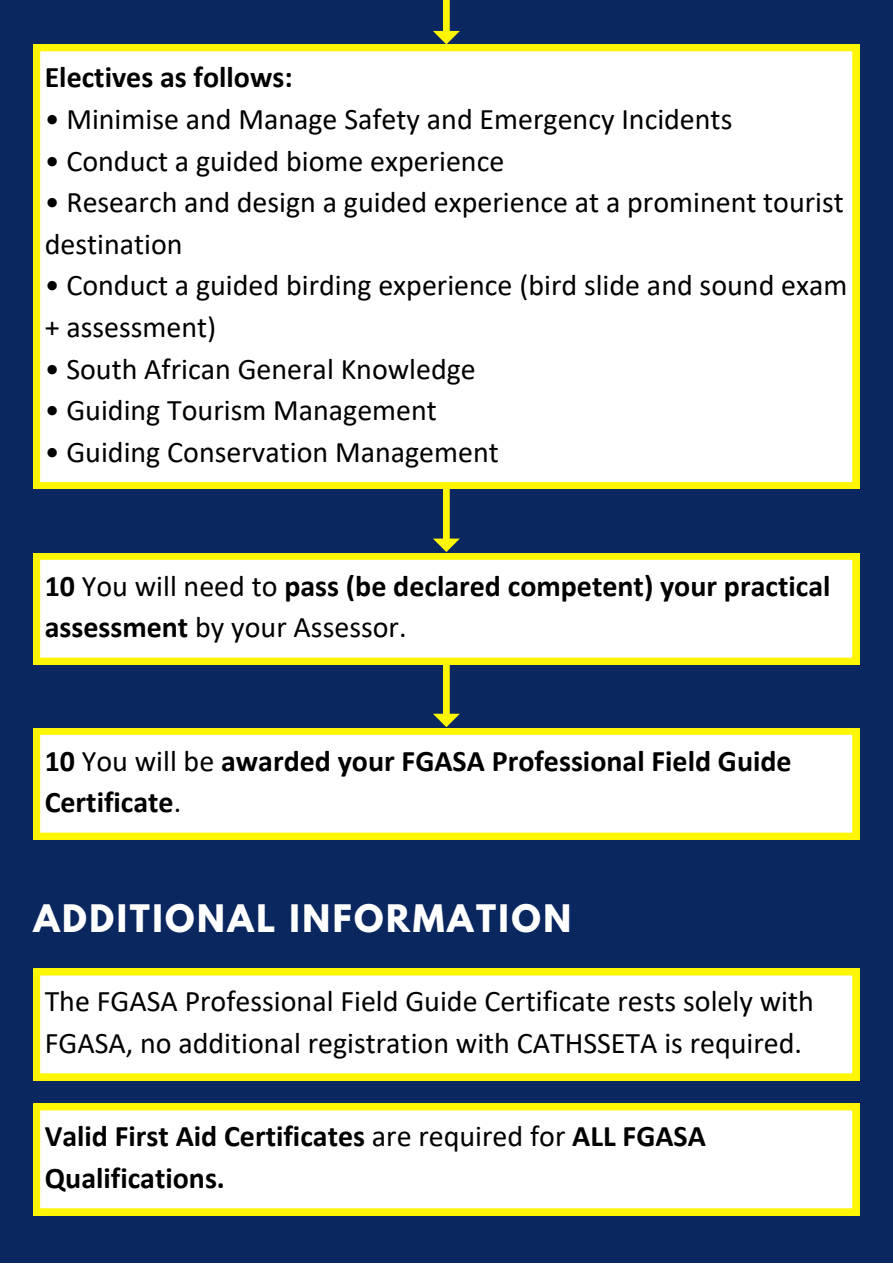
<style>
.page{position:relative;width:893px;height:1264px;background:#fff}
.page>*{position:absolute;margin:0;border:0;box-sizing:border-box;transform-origin:0 0}
.t1{font:700 33.6px "League Spartan";letter-spacing:.075em;color:#fff}
.t2{font:30px/41.5px "Calibri";color:#000}
.t3{font:700 30px/41.5px "Calibri";color:#000}
.s1{font-weight:400}
</style>
<div class="page">
<div style="left:0;top:0;width:892px;height:1262px;background:#0a2760"></div>
<svg style="left:33px;top:553px;width:825px;height:111px;background:#fffdde"></svg>
<svg style="left:433px;top:0;width:27px;height:44px"></svg>
<div style="left:33px;top:45px;width:825px;height:444px;background:#fff"></div>
<svg style="left:433px;top:488px;width:27px;height:64px"></svg>
<svg style="left:433px;top:663px;width:27px;height:64px"></svg>
<svg style="left:33px;top:728px;width:825px;height:111px;background:#fffdde"></svg>
<svg style="left:33px;top:968px;width:825px;height:112px;background:#fefddb"></svg>
<svg style="left:33px;top:1103px;width:825px;height:111px;background:#fefdde"></svg>
<p class="t3" style="left:45px;top:59px;width:249px">Electives as follows:</p>
<p class="t2" style="left:45px;top:101px;width:689px">• Minimise and Manage Safety and Emergency Incidents</p>
<p class="t2" style="left:45px;top:142px;width:461px">• Conduct a guided biome experience</p>
<p class="t2" style="left:45px;top:184px;width:800px">• Research and design a guided experience at a prominent tourist destination</p>
<p class="t2" style="left:45px;top:267px;width:804px">• Conduct a guided birding experience (bird slide and sound exam + assessment)</p>
<p class="t2" style="left:45px;top:350px;width:432px">• South African General Knowledge</p>
<p class="t2" style="left:45px;top:392px;width:394px">• Guiding Tourism Management</p>
<p class="t2" style="left:45px;top:433px;width:455px">• Guiding Conservation Management</p>
<p class="t3" style="left:45px;top:567px;width:787px">10 <span class="s1">You will need to</span> pass (be declared competent) your practical assessment <span class="s1">by your Assessor.</span></p>
<p class="t3" style="left:45px;top:742px;width:748px">10 <span class="s1">You will be</span> awarded your FGASA Professional Field Guide<br>Certificate<span class="s1">.</span></p>
<p class="t1" style="left:33px;top:901px;width:539px">ADDITIONAL INFORMATION</p>
<p class="t2" style="left:45px;top:983px;width:770px">The FGASA Professional Field Guide Certificate rests solely with<br>FGASA, no additional registration with CATHSSETA is required.</p>
<p class="t3" style="left:45px;top:1118px;width:662px">Valid First Aid Certificates <span class="s1">are required for</span> ALL FGASA<br>Qualifications.</p>
</div>
